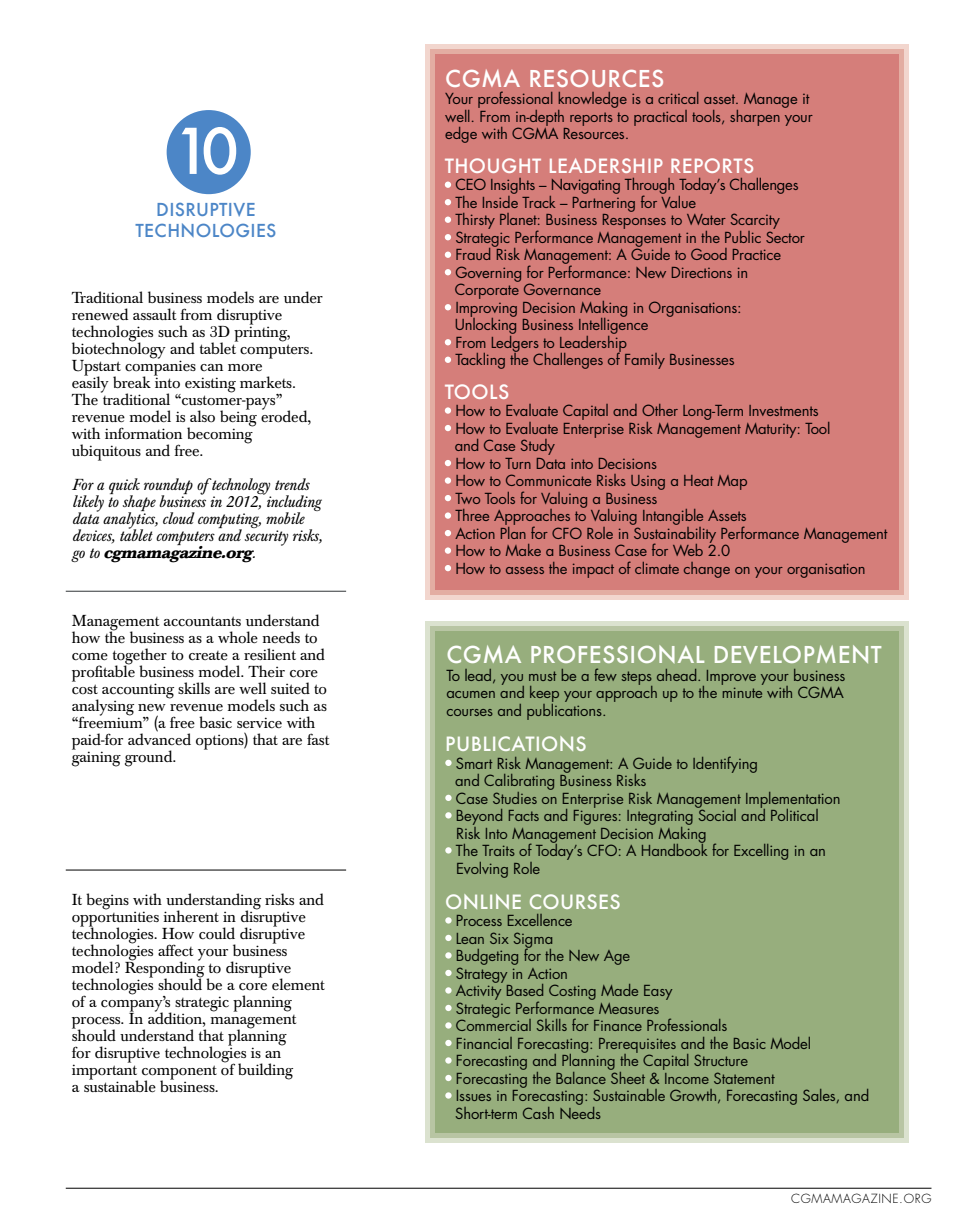
<style>
.page{position:relative;width:955px;height:1216px;background:#fff}
.page>*{position:absolute;margin:0;border:0;box-sizing:border-box;transform-origin:0 0}
.t1{font:500 61.25px "Futura";color:#fff}
.t2{font:500 22.75px "Futura";letter-spacing:.02em;color:#fff}
.t3{font:500 19.25px "Futura";letter-spacing:.02em;color:#fff}
.t4{font:500 17.5px/21px "Futura";letter-spacing:.02em;color:#4c86c7}
.t5{font:15.75px/17px "Baskerville Berth BQ";letter-spacing:-.01em;color:#000}
.t6{font:italic 15.75px/17px "Baskerville Berth BQ";letter-spacing:-.01em;color:#000}
.t7{font:14.88px/17.5px "Futura";letter-spacing:-.01em;color:#000}
.t8{font:300 12.25px "Futura";letter-spacing:.05em;color:#000}
.s1{font-weight:700}
.s2{font-style:inherit}
</style>
<div class="page">
<div style="left:425px;top:44px;width:484px;height:556px;background:#f2d6ce"></div>
<div style="left:430px;top:49px;width:474px;height:546px;background:#e3ada2"></div>
<div style="left:435px;top:54px;width:464px;height:536px;background:#d57e7a"></div>
<div style="left:167px;top:110px;width:84px;height:84px;background:#4c86c7;border-radius:50%"></div>
<hr style="left:66px;top:591px;width:280px;height:1px;background:#303437">
<hr style="left:66px;top:869px;width:280px;height:1px;background:#000">
<hr style="left:66px;top:1187px;width:865px;height:1px;background:#000">
<div style="left:425px;top:622px;width:484px;height:520px;background:#dbe2cf"></div>
<div style="left:430px;top:627px;width:474px;height:511px;background:#b8c5a3"></div>
<div style="left:435px;top:632px;width:464px;height:501px;background:#97ae7d"></div>
<div style="left:445px;top:181px;width:6px;height:7px;background:#fff;border-radius:50%"></div>
<svg style="left:445px;top:199px;width:6px;height:6px"></svg>
<div style="left:445px;top:216px;width:6px;height:7px;background:#fff;border-radius:50%"></div>
<svg style="left:445px;top:234px;width:6px;height:6px"></svg>
<div style="left:445px;top:251px;width:6px;height:7px;background:#fff;border-radius:50%"></div>
<svg style="left:445px;top:269px;width:6px;height:6px"></svg>
<svg style="left:445px;top:304px;width:6px;height:6px"></svg>
<svg style="left:445px;top:339px;width:6px;height:6px"></svg>
<div style="left:445px;top:356px;width:6px;height:7px;background:#fff;border-radius:50%"></div>
<div style="left:445px;top:407px;width:6px;height:7px;background:#fff;border-radius:50%"></div>
<svg style="left:445px;top:425px;width:6px;height:6px"></svg>
<svg style="left:445px;top:460px;width:6px;height:6px"></svg>
<div style="left:445px;top:477px;width:6px;height:7px;background:#fff;border-radius:50%"></div>
<svg style="left:445px;top:495px;width:6px;height:6px"></svg>
<div style="left:445px;top:512px;width:6px;height:7px;background:#fff;border-radius:50%"></div>
<svg style="left:445px;top:530px;width:6px;height:6px"></svg>
<div style="left:445px;top:547px;width:6px;height:7px;background:#fff;border-radius:50%"></div>
<svg style="left:445px;top:565px;width:6px;height:6px"></svg>
<div style="left:445px;top:759px;width:7px;height:7px;background:#fff;border-radius:50%"></div>
<div style="left:445px;top:794px;width:7px;height:7px;background:#fff;border-radius:50%"></div>
<div style="left:445px;top:812px;width:7px;height:6px;background:#fff;border-radius:50%"></div>
<div style="left:445px;top:847px;width:7px;height:6px;background:#fff;border-radius:50%"></div>
<div style="left:445px;top:917px;width:7px;height:6px;background:#fff;border-radius:50%"></div>
<div style="left:445px;top:934px;width:7px;height:7px;background:#fff;border-radius:50%"></div>
<div style="left:445px;top:952px;width:7px;height:6px;background:#fff;border-radius:50%"></div>
<div style="left:445px;top:969px;width:7px;height:7px;background:#fff;border-radius:50%"></div>
<div style="left:445px;top:987px;width:7px;height:6px;background:#fff;border-radius:50%"></div>
<div style="left:445px;top:1004px;width:7px;height:7px;background:#fff;border-radius:50%"></div>
<div style="left:445px;top:1022px;width:7px;height:6px;background:#fff;border-radius:50%"></div>
<div style="left:445px;top:1039px;width:7px;height:7px;background:#fff;border-radius:50%"></div>
<div style="left:445px;top:1057px;width:7px;height:6px;background:#fff;border-radius:50%"></div>
<div style="left:445px;top:1074px;width:7px;height:7px;background:#fff;border-radius:50%"></div>
<div style="left:445px;top:1092px;width:7px;height:6px;background:#fff;border-radius:50%"></div>
<h1 class="t1" style="left:173px;top:109px;width:67px">10</h1>
<p class="t4" style="left:135px;top:199px;width:143px;text-indent:21px">DISRUPTIVE<br>TECH NOLOGI ES</p>
<p class="t5" style="left:72px;top:290px;width:252px">Traditional business models are under renewed assault from disruptive technologies such as 3D printing, biotechnology and tablet computers.<br>Upstart companies can more<br>easily break into existing markets.<br>The traditional “customer-pays” revenue model is also being eroded, with information becoming ubiquitous and free.</p>
<p class="t6" style="left:72px;top:476px;width:252px">For a quick roundup oftechnology trends likely to shape business in 2012, including data analytics, cloud computing, mobile devices, tablet computers and security risks, g o t o <span class="s1">cgmamagazine.org</span><span class="s2">.</span></p>
<p class="t5" style="left:72px;top:612px;width:259px">Management accountants understand how the business as a whole needs to come together to create a resilient and profitable business model. Their core cost accounting skills are well suited to analysing new revenue models such as “freemium” (a free basic service with paid-for advanced options) that are fast gaining ground.</p>
<p class="t5" style="left:72px;top:891px;width:254px">It begins with understanding risks and opportunities inherent in disruptive technologies. How could disruptive technologies affect your business model? Responding to disruptive technologies should be a core element of a company’s strategic planning process. In addition, management should understand that planning<br>for disruptive technologies is an important component of building<br>a sustainable business.</p>
<h2 class="t2" style="left:445px;top:63px;width:221px">CGMA RESOURCES</h2>
<p class="t7" style="left:445px;top:90px;width:369px">Your professional knowledge is a critical asset. Manage it well. From in-depth reports to practical tools, sharpen your edge with CGMA</p>
<p class="t7" style="left:563px;top:125px;width:68px">Resources.</p>
<p class="t3" style="left:445px;top:152px;width:238px">THOUGHT LEADERSHI P REPORTS</p>
<p class="t7" style="left:455px;top:176px;width:11px">CEO</p>
<p class="t7" style="left:455px;top:176px;width:352px;text-indent:35px">I nsights – Navigating Through Today’s Challenges The Inside Track – Partnering for Value<br>Thirsty Planet: Business Responses to Water Scarcity Strategic Performance Management in the Public Sector Fraud Risk Management: A Guide to Good Practice Governing for Performance: New Directions in Corporate Governance<br>Improving Decision Making in Organisations:<br>Unlocking Business Intelligence<br>From Ledgers to Leadership<br>Tackling the Challenges of Family Businesses</p>
<p class="t3" style="left:445px;top:378px;width:66px">TOOLS</p>
<p class="t7" style="left:455px;top:402px;width:434px">How to Evaluate Capital and Other Long-Term Investments<br>How to Evaluate Enterprise Risk Management Maturity: Tool<br>and Case Study<br>How to Turn Data into Decisions<br>How to Communicate Risks Using a Heat Map<br>Two Tools for Valuing a Business<br>Three Approaches to Valuing Intangible Assets<br>Action Plan for CFO Role in Sustainability Performance Management How to Make a Business Case for Web 2.0<br>How to assess the impact of climate change on your organisation</p>
<h2 class="t2" style="left:446px;top:639px;width:20px">CGM</h2>
<h2 class="t2" style="left:505px;top:639px;width:40px">A PROFESS</h2>
<h2 class="t2" style="left:630px;top:639px;width:146px">IONAL DEVELOPMENT</h2>
<p class="t7" style="left:446px;top:666px;width:401px">To lead, you must be a few steps ahead. Improve your business acumen and keep your approach up to the minute with CGMA courses and publications.</p>
<p class="t3" style="left:445px;top:730px;width:12px">PUBL</p>
<p class="t3" style="left:491px;top:730px;width:66px">ICATIONS</p>
<p class="t7" style="left:455px;top:754px;width:387px">Smart Risk Management: A Guide to Identifying<br>and Calibrating Business Risks<br>Case Studies on Enterprise Risk Management Implementation Beyond Facts and Figures: Integrating Social and Political Risk Into Management Decision Making<br>The Traits of Today’s CFO: A Handbook for Excelling in an Evolving Role</p>
<p class="t3" style="left:445px;top:888px;width:177px">ONLI NE COURSES</p>
<p class="t7" style="left:455px;top:912px;width:416px">Process Excellence<br>Lean Six Sigma<br>Budgeting for the New Age<br>Strategy in Action<br>Activity Based Costing Made Easy<br>Strategic Performance Measures<br>Commercial Skills for Finance Professionals<br>Financial Forecasting: Prerequisites and the Basic Model Forecasting and Planning the Capital Structure<br>Forecasting the Balance Sheet &amp; Income Statement<br>Issues in Forecasting: Sustainable Growth, Forecasting Sales, and Short-term Cash Needs</p>
<p class="t8" style="left:791px;top:1190px;width:142px">CGMAMAGAZINE.ORG</p>
</div>
